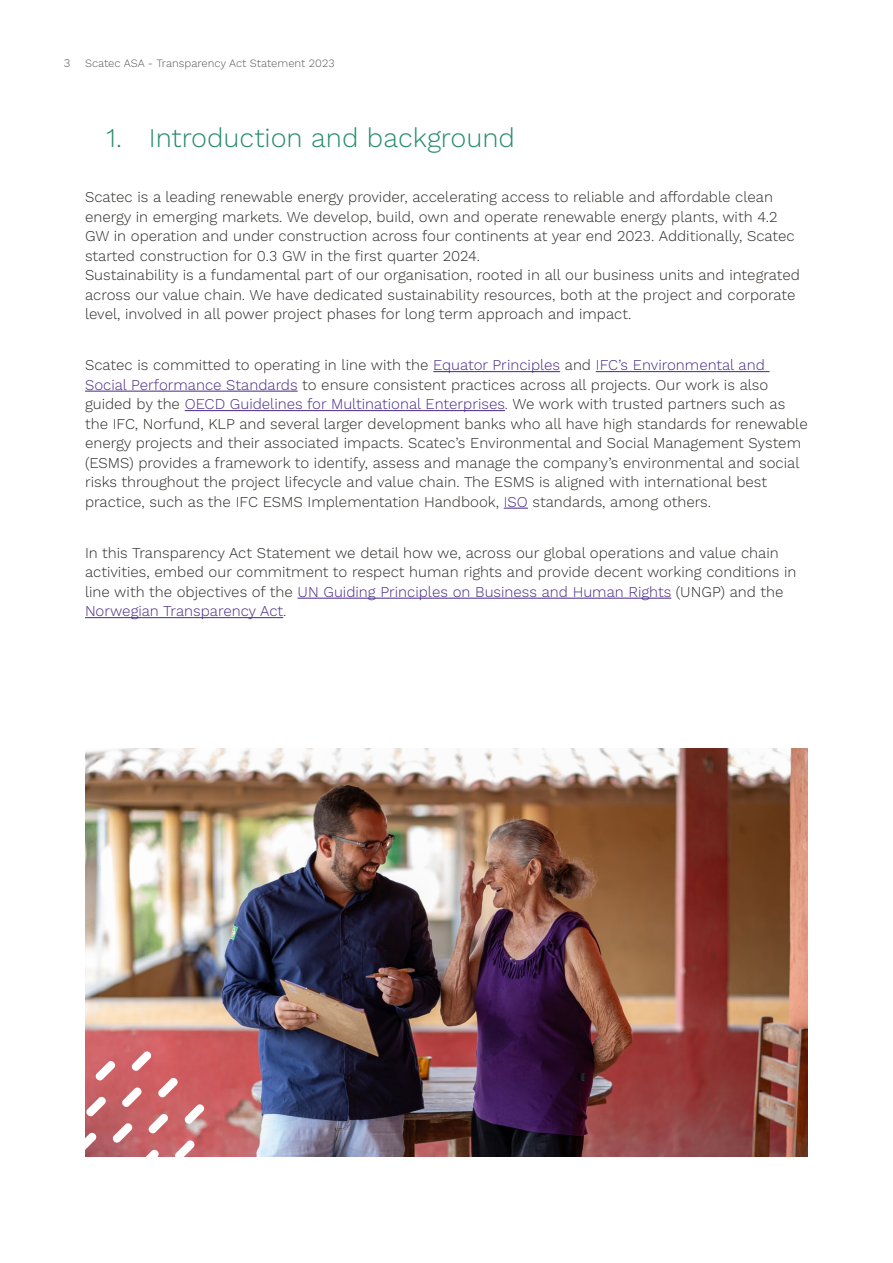
<style>
.page{position:relative;width:893px;height:1263px;background:#fff}
.page>*{position:absolute;margin:0;border:0;box-sizing:border-box;transform-origin:0 0}
.t1{font:300 27px "Work Sans";color:#268d67}
.t2{font:300 15px/19.5px "Work Sans";color:#2c2926}
.t3{font:300 11.25px "Work Sans";color:#575756}
.s1{font-size:12px}
.s2{color:#472884}
</style>
<div class="page">
<hr style="left:433px;top:371px;width:127px;height:1px;background:#472884">
<hr style="left:596px;top:371px;width:174px;height:1px;background:#472884">
<hr style="left:85px;top:391px;width:213px;height:1px;background:#472884">
<hr style="left:185px;top:410px;width:320px;height:1px;background:#472884">
<svg style="left:504px;top:508px;width:24px;height:1px"></svg>
<hr style="left:298px;top:598px;width:373px;height:1px;background:#472884">
<hr style="left:85px;top:617px;width:198px;height:1px;background:#472884">
<img style="left:85px;top:748px;width:723px;height:409px">
<svg style="left:86px;top:1096px;width:20px;height:20px"></svg>
<svg style="left:85px;top:1132px;width:12px;height:20px"></svg>
<svg style="left:122px;top:1087px;width:20px;height:20px"></svg>
<svg style="left:95px;top:1061px;width:20px;height:20px"></svg>
<svg style="left:112px;top:1123px;width:21px;height:20px"></svg>
<svg style="left:175px;top:1140px;width:20px;height:17px"></svg>
<svg style="left:148px;top:1113px;width:20px;height:21px"></svg>
<svg style="left:139px;top:1149px;width:20px;height:8px"></svg>
<svg style="left:131px;top:1051px;width:21px;height:20px"></svg>
<svg style="left:158px;top:1077px;width:20px;height:21px"></svg>
<svg style="left:184px;top:1104px;width:20px;height:20px"></svg>
<p class="t3" style="left:64px;top:57px;width:272px"><span class="s1">3</span> Scatec ASA - Transparency Act Statement 2023</p>
<h1 class="t1" style="left:106px;top:121px;width:410px">1. Introduction and background</h1>
<p class="t2" style="left:85px;top:188px;width:716px">Scatec is a leading renewable energy provider, accelerating access to reliable and affordable clean energy in emerging markets. We develop, build, own and operate renewable energy plants, with 4.2<br>GW in operation and under construction across four continents at year end 2023. Additionally, Scatec started construction for 0.3 GW in the first quarter 2024.<br>Sustainability is a fundamental part of our organisation, rooted in all our business units and integrated across our value chain. We have dedicated sustainability resources, both at the project and corporate level, involved in all power project phases for long term approach and impact.</p>
<p class="t2" style="left:85px;top:356px;width:724px">Scatec is committed to operating in line with the <span class="s2">Equator Principles</span> and <span class="s2">IFC’s Environmental and Social Performance Standards</span> to ensure consistent practices across all projects. Our work is also guided by the <span class="s2">OECD Guidelines for Multinational Enterprises.</span> We work with trusted partners such as the IFC, Norfund, KLP and several larger development banks who all have high standards for renewable energy projects and their associated impacts. Scatec’s Environmental and Social Management System (ESMS) provides a framework to identify, assess and manage the company’s environmental and social risks throughout the project lifecycle and value chain. The ESMS is aligned with international best practice, such as the IFC ESMS Implementation Handbook, <span class="s2">ISO</span> standards, among others.</p>
<p class="t2" style="left:85px;top:543px;width:713px">In this Transparency Act Statement we detail how we, across our global operations and value chain activities, embed our commitment to respect human rights and provide decent working conditions in line with the objectives of the <span class="s2">UN Guiding Principles on Business and Human Rights</span> (UNGP) and the <span class="s2">Norwegian Transparency Act.</span></p>
</div>
